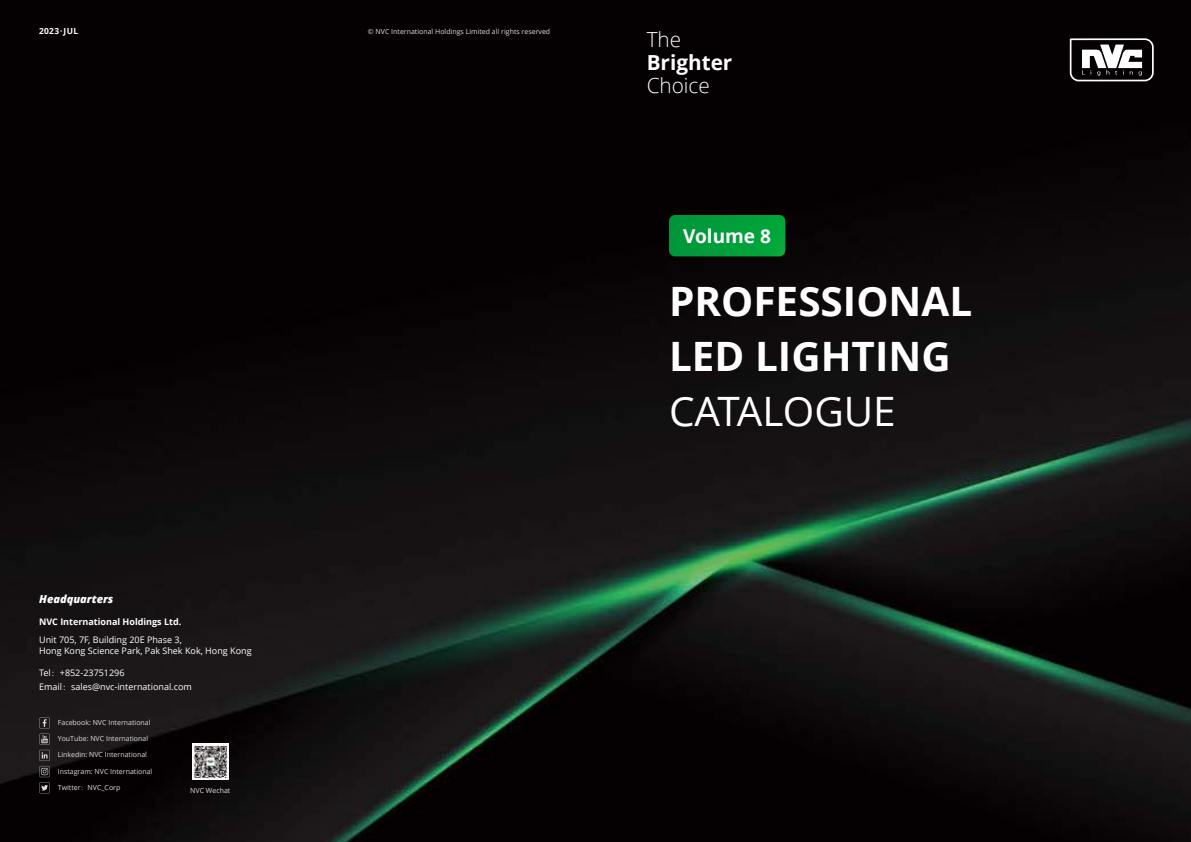
<style>
.page{position:relative;width:1191px;height:842px;background:#fff}
.page>*{position:absolute;margin:0;border:0;box-sizing:border-box;transform-origin:0 0}
.t1{font:700 40.5px/54.6px "Open Sans";color:#fff}
.t2{font:40.5px "Open Sans";color:#fff}
.t3{font:300 20.7px "Open Sans";color:#fff}
.t4{font:700 20.7px "Open Sans";color:#fff}
.t5{font:700 19.1px "Open Sans";color:#fff}
.t6{font:italic 800 11px "Open Sans";color:#fff}
.t7{font:9px/10.8px "Open Sans";color:#fff}
.t8{font:700 9px "Open Sans";color:#fff}
.t9{font:700 8.4px "Open Sans";letter-spacing:.04em;color:#fff}
.t10{font:7px "Open Sans";color:#dcdcdd}
.s1{font-family:"Adobe Song Std";font-weight:300}
</style>
<div class="page">
<img style="left:0;top:0;width:1191px;height:842px">
<svg style="left:669px;top:215px;width:116px;height:41px;background:#009d39"></svg>
<svg style="left:39px;top:717px;width:11px;height:76px"></svg>
<img style="left:192px;top:744px;width:36px;height:36px">
<svg style="left:1069px;top:37px;width:85px;height:45px"></svg>
<p class="t9" style="left:39px;top:25px;width:41px">2023·JUL</p>
<h3 class="t6" style="left:39px;top:590px;width:76px">Headquarters</h3>
<p class="t8" style="left:39px;top:616px;width:144px">NVC International Holdings Ltd.</p>
<p class="t7" style="left:39px;top:634px;width:214px">Unit 705, 7F, Building 20E Phase 3,<br>Hong Kong Science Park, Pak Shek Kok, Hong Kong</p>
<p class="t7" style="left:39px;top:665px;width:154px;line-height:14.1px">Tel<span class="s1">：</span>+852-23751296<br>Email<span class="s1">：</span>sales@nvc-international.com</p>
<p class="t10" style="left:58px;top:718px;width:94px">Facebook: NVC International</p>
<p class="t10" style="left:58px;top:734px;width:92px">YouTube: NVC International</p>
<p class="t10" style="left:58px;top:750px;width:91px">Linkedin: NVC International</p>
<p class="t10" style="left:58px;top:766px;width:96px">Instagram: NVC International</p>
<p class="t10" style="left:58px;top:782px;width:64px">Twitter<span class="s1">：</span>NVC_Corp</p>
<p class="t10" style="left:190px;top:786px;width:42px">NVC Wechat</p>
<p class="t10" style="left:368px;top:27px;width:184px">© NVC International Holdings Limited all rights reserved</p>
<h2 class="t3" style="left:646px;top:25px;width:36px">The</h2>
<h2 class="t4" style="left:646px;top:48px;width:87px">Brighter</h2>
<h2 class="t3" style="left:646px;top:71px;width:65px">Choice</h2>
<h3 class="t5" style="left:683px;top:222px;width:89px">Volume 8</h3>
<h1 class="t1" style="left:669px;top:273px;width:305px">PROFESSIONAL<br>LED LIGHTING</h1>
<h1 class="t2" style="left:669px;top:383px;width:228px">CATALOGUE</h1>
</div>
